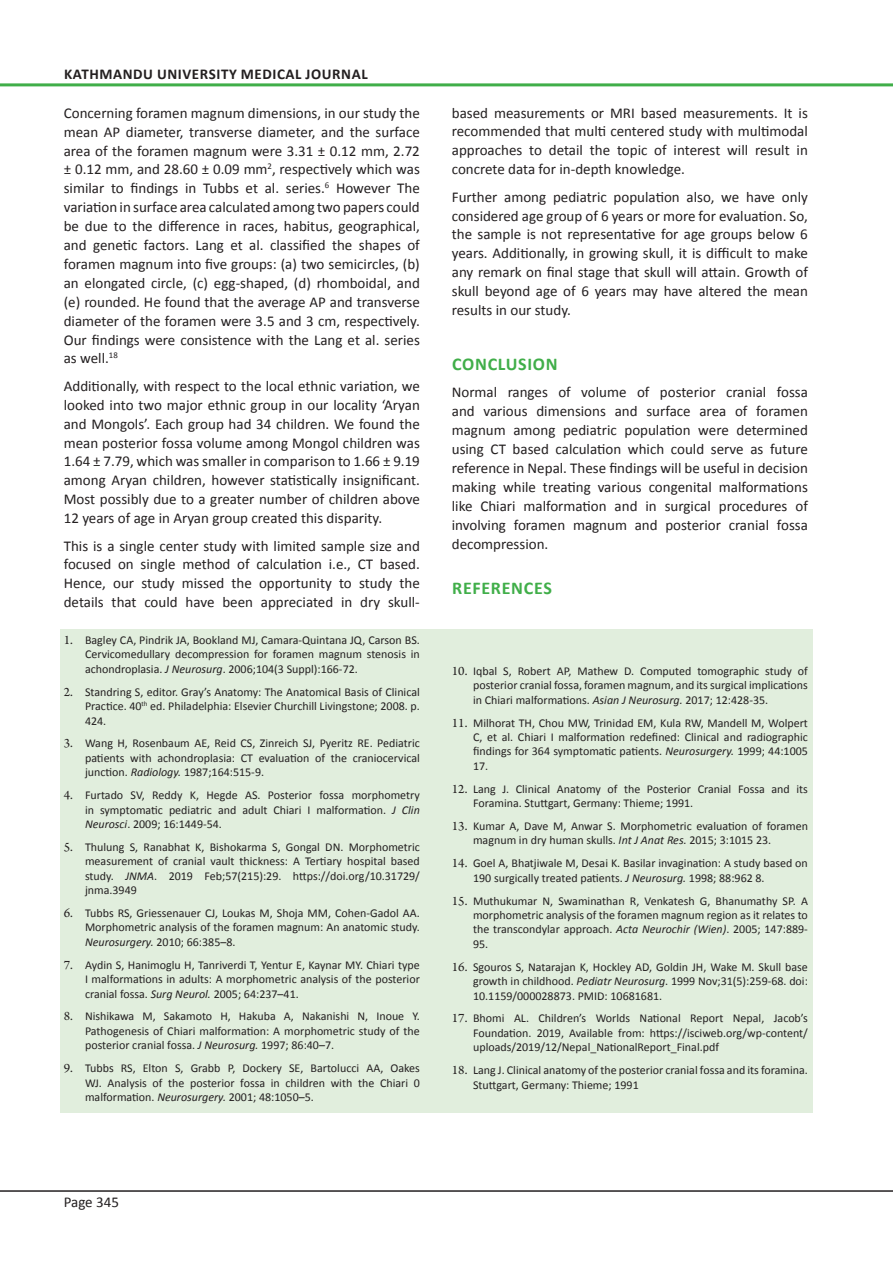
<style>
.page{position:relative;width:893px;height:1263px;background:#fff}
.page>*{position:absolute;margin:0;border:0;box-sizing:border-box;transform-origin:0 0}
.Heading_2_-_Sub_head{font:700 18px "Calibri";letter-spacing:.04em;color:#40ae49}
.Normal_Text{font:700 18px "Calibri";letter-spacing:.04em;color:#40ae49}
.Normal_Text-2{font:15px/18.9px "Calibri";color:#231f20;text-align:justify}
.t1{font:700 15px "Calibri";letter-spacing:.04em;color:#231f20}
.Refrence_Text{font:12px/14.4px "Calibri";color:#231f20;text-align:justify}
.s1{font-family:"Arno Pro";font-size:13.5px}
.s2{font-style:italic}
</style>
<div class="page">
<hr style="left:0;top:1190px;width:893px;height:2px;background:#231f20">
<hr style="left:0;top:83px;width:893px;height:3px;background:#40ae49">
<div style="left:60px;top:629px;width:752px;height:483px;background:#e1eedd"></div>
<p class="t1" style="left:64px;top:64px;width:305px">KATHMANDU UNIVERSITY MEDICAL JOURNAL</p>
<p class="Normal_Text-2" style="left:64px;top:103px;width:358px">Concerning foramen magnum dimensions, in our study the mean AP diameter, transverse diameter, and the surface area of the foramen magnum were 3.31 ± 0.12 mm, 2.72 ± 0.12 mm, and 28.60 ± 0.09 mm<sup>2</sup>, respectively which was similar to findings in Tubbs et al. series.<sup>6</sup> However The variation in surface area calculated among two papers could be due to the difference in races, habitus, geographical, and genetic factors. Lang et al. classified the shapes of foramen magnum into five groups: (a) two semicircles, (b) an elongated circle, (c) egg-shaped, (d) rhomboidal, and (e) rounded. He found that the average AP and transverse diameter of the foramen were 3.5 and 3 cm, respectively.<br>Our findings were consistence with the Lang et al. series as well.<sup>18</sup></p>
<p class="Normal_Text-2" style="left:64px;top:376px;width:358px">Additionally, with respect to the local ethnic variation, we looked into two major ethnic group in our locality ‘Aryan and Mongols’. Each group had 34 children. We found the mean posterior fossa volume among Mongol children was 1.64 ± 7.79, which was smaller in comparison to 1.66 ± 9.19 among Aryan children, however statistically insignificant.<br>Most possibly due to a greater number of children above 12 years of age in Aryan group created this disparity.</p>
<p class="Normal_Text-2" style="left:64px;top:536px;width:358px">This is a single center study with limited sample size and focused on single method of calculation i.e., CT based.<br>Hence, our study missed the opportunity to study the details that could have been appreciated in dry skull-</p>
<p class="Refrence_Text" style="left:85px;top:633px;width:336px;text-indent:-21px"><span class="s1">1.</span> Bagley CA, Pindrik JA, Bookland MJ, Camara-Quintana JQ, Carson BS.<br>Cervicomedullary decompression for foramen magnum stenosis in achondroplasia. <span class="s2">J Neurosurg</span>. 2006;104(3 Suppl):166-72.</p>
<p class="Refrence_Text" style="left:85px;top:685px;width:336px;text-indent:-21px"><span class="s1">2.</span> Standring S, editor. Gray’s Anatomy: The Anatomical Basis of Clinical Practice. 40<sup>th</sup> ed. Philadelphia: Elsevier Churchill Livingstone; 2008. p.<br>424.</p>
<p class="Refrence_Text" style="left:85px;top:736px;width:336px;text-indent:-21px"><span class="s1">3.</span> Wang H, Rosenbaum AE, Reid CS, Zinreich SJ, Pyeritz RE. Pediatric patients with achondroplasia: CT evaluation of the craniocervical junction. <span class="s2">Radiology.</span> 1987;164:515-9.</p>
<p class="Refrence_Text" style="left:85px;top:788px;width:336px;text-indent:-21px"><span class="s1">4.</span> Furtado SV, Reddy K, Hegde AS. Posterior fossa morphometry in symptomatic pediatric and adult Chiari I malformation. <span class="s2">J Clin Neurosci</span>. 2009; 16:1449-54.</p>
<p class="Refrence_Text" style="left:85px;top:840px;width:336px;text-indent:-21px"><span class="s1">5.</span> Thulung S, Ranabhat K, Bishokarma S, Gongal DN. Morphometric measurement of cranial vault thickness: A Tertiary hospital based study. <span class="s2">JNMA</span>. 2019 Feb;57(215):29. https://doi.org/10.31729/ jnma.3949</p>
<p class="Refrence_Text" style="left:85px;top:906px;width:336px;text-indent:-21px"><span class="s1">6.</span> Tubbs RS, Griessenauer CJ, Loukas M, Shoja MM, Cohen-Gadol AA.<br>Morphometric analysis of the foramen magnum: An anatomic study.<br><span class="s2">Neurosurgery.</span> 2010; 66:385–8.</p>
<p class="Refrence_Text" style="left:85px;top:957px;width:336px;text-indent:-21px"><span class="s1">7.</span> Aydin S, Hanimoglu H, Tanriverdi T, Yentur E, Kaynar MY. Chiari type I malformations in adults: A morphometric analysis of the posterior cranial fossa. <span class="s2">Surg Neurol.</span> 2005; 64:237–41.</p>
<p class="Refrence_Text" style="left:85px;top:1009px;width:336px;text-indent:-21px"><span class="s1">8.</span> Nishikawa M, Sakamoto H, Hakuba A, Nakanishi N, Inoue Y.<br>Pathogenesis of Chiari malformation: A morphometric study of the posterior cranial fossa. <span class="s2">J Neurosurg.</span> 1997; 86:40–7.</p>
<p class="Refrence_Text" style="left:85px;top:1061px;width:336px;text-indent:-21px"><span class="s1">9.</span> Tubbs RS, Elton S, Grabb P, Dockery SE, Bartolucci AA, Oakes WJ. Analysis of the posterior fossa in children with the Chiari 0 malformation. <span class="s2">Neurosurgery.</span> 2001; 48:1050–5.</p>
<p class="Normal_Text-2" style="left:452px;top:103px;width:358px">based measurements or MRI based measurements. It is recommended that multi centered study with multimodal approaches to detail the topic of interest will result in concrete data for in-depth knowledge.</p>
<p class="Normal_Text-2" style="left:452px;top:187px;width:358px">Further among pediatric population also, we have only considered age group of 6 years or more for evaluation. So, the sample is not representative for age groups below 6 years. Additionally, in growing skull, it is difficult to make any remark on final stage that skull will attain. Growth of skull beyond age of 6 years may have altered the mean results in our study.</p>
<p class="Heading_2_-_Sub_head" style="left:452px;top:352px;width:107px">CONCLUSION</p>
<p class="Normal_Text-2" style="left:452px;top:383px;width:358px">Normal ranges of volume of posterior cranial fossa and various dimensions and surface area of foramen magnum among pediatric population were determined using CT based calculation which could serve as future reference in Nepal. These findings will be useful in decision making while treating various congenital malformations like Chiari malformation and in surgical procedures of involving foramen magnum and posterior cranial fossa decompression.</p>
<p class="Normal_Text" style="left:452px;top:576px;width:101px">REFERENCES</p>
<p class="Refrence_Text" style="left:473px;top:664px;width:336px;text-indent:-21px"><span class="s1">10.</span> Iqbal S, Robert AP, Mathew D. Computed tomographic study of posterior cranial fossa, foramen magnum, and its surgical implications in Chiari malformations. <span class="s2">Asian J Neurosurg.</span> 2017; 12:428-35.</p>
<p class="Refrence_Text" style="left:473px;top:715px;width:336px;text-indent:-21px"><span class="s1">11.</span> Milhorat TH, Chou MW, Trinidad EM, Kula RW, Mandell M, Wolpert C, et al. Chiari I malformation redefined: Clinical and radiographic findings for 364 symptomatic patients. <span class="s2">Neurosurgery.</span> 1999; 44:1005<br>17.</p>
<p class="Refrence_Text" style="left:473px;top:781px;width:336px;text-indent:-21px"><span class="s1">12.</span> Lang J. Clinical Anatomy of the Posterior Cranial Fossa and its<br>Foramina. Stuttgart, Germany: Thieme; 1991.</p>
<p class="Refrence_Text" style="left:473px;top:819px;width:336px;text-indent:-21px"><span class="s1">13.</span> Kumar A, Dave M, Anwar S. Morphometric evaluation of foramen magnum in dry human skulls. <span class="s2">Int J Anat Res.</span> 2015; 3:1015 23.</p>
<p class="Refrence_Text" style="left:473px;top:856px;width:336px;text-indent:-21px"><span class="s1">14.</span> Goel A, Bhatjiwale M, Desai K. Basilar invagination: A study based on<br>190 surgically treated patients. <span class="s2">J Neurosurg.</span> 1998; 88:962 8.</p>
<p class="Refrence_Text" style="left:473px;top:893px;width:336px;text-indent:-21px"><span class="s1">15.</span> Muthukumar N, Swaminathan R, Venkatesh G, Bhanumathy SP. A morphometric analysis of the foramen magnum region as it relates to the transcondylar approach. <span class="s2">Acta Neurochir (Wien)</span>. 2005; 147:889- 95.</p>
<p class="Refrence_Text" style="left:473px;top:959px;width:336px;text-indent:-21px"><span class="s1">16.</span> Sgouros S, Natarajan K, Hockley AD, Goldin JH, Wake M. Skull base growth in childhood. <span class="s2">Pediatr Neurosurg</span>. 1999 Nov;31(5):259-68. doi:<br>10.1159/000028873. PMID: 10681681.</p>
<p class="Refrence_Text" style="left:473px;top:1011px;width:336px;text-indent:-21px"><span class="s1">17.</span> Bhomi AL. Children’s Worlds National Report Nepal, Jacob’s Foundation. 2019, Available from: https://isciweb.org/wp-content/ uploads/2019/12/Nepal_NationalReport_Final.pdf</p>
<p class="Refrence_Text" style="left:473px;top:1063px;width:336px;text-indent:-21px"><span class="s1">18.</span> Lang J. Clinical anatomy of the posterior cranial fossa and its foramina.<br>Stuttgart, Germany: Thieme; 1991</p>
<p class="Normal_Text-2" style="left:64px;top:1193px;width:57px">Page 345</p>
</div>
